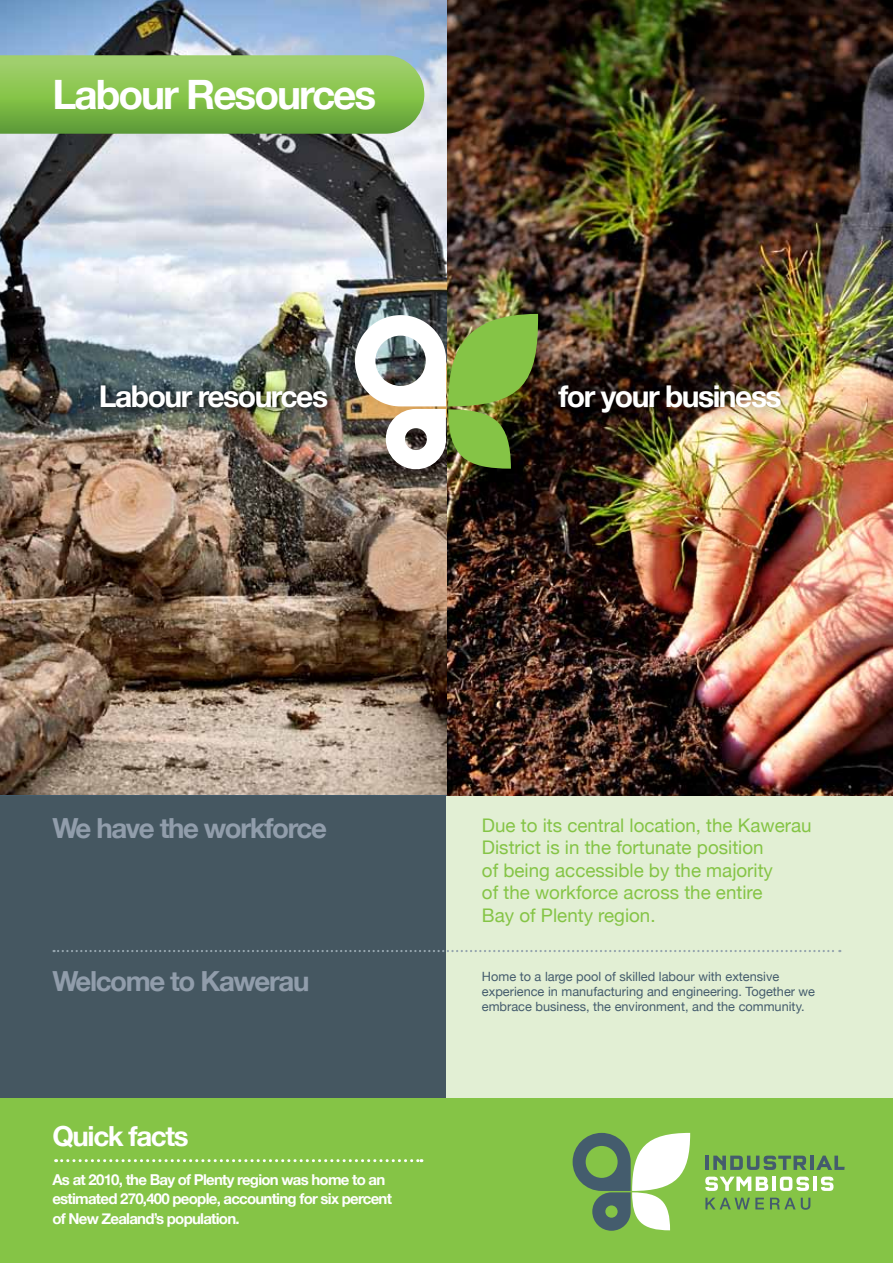
<style>
.page{position:relative;width:893px;height:1263px;background:#fff}
.page>*{position:absolute;margin:0;border:0;box-sizing:border-box;transform-origin:0 0}
.t1{font:700 40.5px "Helvetica Neue";letter-spacing:-.05em;color:#fff}
.t2{font:700 30px "Helvetica Neue";letter-spacing:-.05em;color:#fff}
.t3{font:700 27.6px "Helvetica Neue";letter-spacing:-.05em;color:#919dab}
.t4{font:700 27.6px "Helvetica Neue";letter-spacing:-.05em;color:#fff}
.t5{font:18.75px/22.5px "Helvetica Neue";color:#85c446}
.t6{font:700 15px/19.5px "Helvetica Neue";letter-spacing:-.05em;color:#fff}
.t7{font:12.75px/15.3px "Helvetica Neue";color:#445c6d}
</style>
<div class="page">
<div style="left:0;top:0;width:446px;height:1263px;background:#455761"></div>
<div style="left:446px;top:0;width:447px;height:1263px;background:#e2efd4"></div>
<div style="left:0;top:1098px;width:893px;height:165px;background:#85c446"></div>
<svg style="left:573px;top:1133px;width:117px;height:98px"></svg>
<svg style="left:705px;top:1198px;width:59px;height:11px"></svg>
<svg style="left:770px;top:1198px;width:40px;height:12px"></svg>
<hr style="left:705px;top:1155px;width:4px;height:15px;background:#445c6d">
<svg style="left:713px;top:1155px;width:93px;height:15px"></svg>
<hr style="left:810px;top:1155px;width:4px;height:15px;background:#445c6d">
<svg style="left:816px;top:1155px;width:29px;height:15px"></svg>
<svg style="left:705px;top:1176px;width:63px;height:15px"></svg>
<hr style="left:772px;top:1176px;width:4px;height:15px;background:#fff">
<svg style="left:780px;top:1176px;width:29px;height:15px"></svg>
<hr style="left:813px;top:1176px;width:4px;height:15px;background:#fff">
<svg style="left:821px;top:1176px;width:12px;height:15px"></svg>
<svg style="left:54px;top:950px;width:786px;height:2px"></svg>
<svg style="left:56px;top:1159px;width:366px;height:3px"></svg>
<img style="left:446px;top:0;width:447px;height:796px">
<img style="left:0;top:0;width:446px;height:796px">
<div style="left:94px;top:380px;width:243px;height:37px;background:#000;opacity:.75"></div>
<div style="left:545px;top:373px;width:249px;height:54px;background:#000;opacity:.37"></div>
<img style="left:355px;top:314px;width:184px;height:155px">
<svg style="left:0;top:55px;width:424px;height:79px;background:#84bd52"></svg>
<h1 class="t1" style="left:52px;top:58px;width:325px">Labour Resources</h1>
<h2 class="t2" style="left:99px;top:370px;width:231px">Labour resources</h2>
<h2 class="t2" style="left:558px;top:370px;width:225px">for your business</h2>
<h3 class="t3" style="left:52px;top:803px;width:276px">We have the workforce</h3>
<p class="t5" style="left:482px;top:813px;width:331px">Due to its central location, the Kawerau District is in the fortunate position<br>of being accessible by the majority<br>of the workforce across the entire<br>Bay of Plenty region.</p>
<h3 class="t3" style="left:52px;top:956px;width:258px">Welcome to Kawerau</h3>
<p class="t7" style="left:482px;top:968px;width:335px">Home to a large pool of skilled labour with extensive experience in manufacturing and engineering. Together we embrace business, the environment, and the community.</p>
<h3 class="t4" style="left:52px;top:1111px;width:138px">Quick facts</h3>
<p class="t6" style="left:52px;top:1169px;width:341px">As at 2010, the Bay of Plenty region was home to an estimated 270,400 people, accounting for six percent of New Zealand’s population.</p>
</div>
